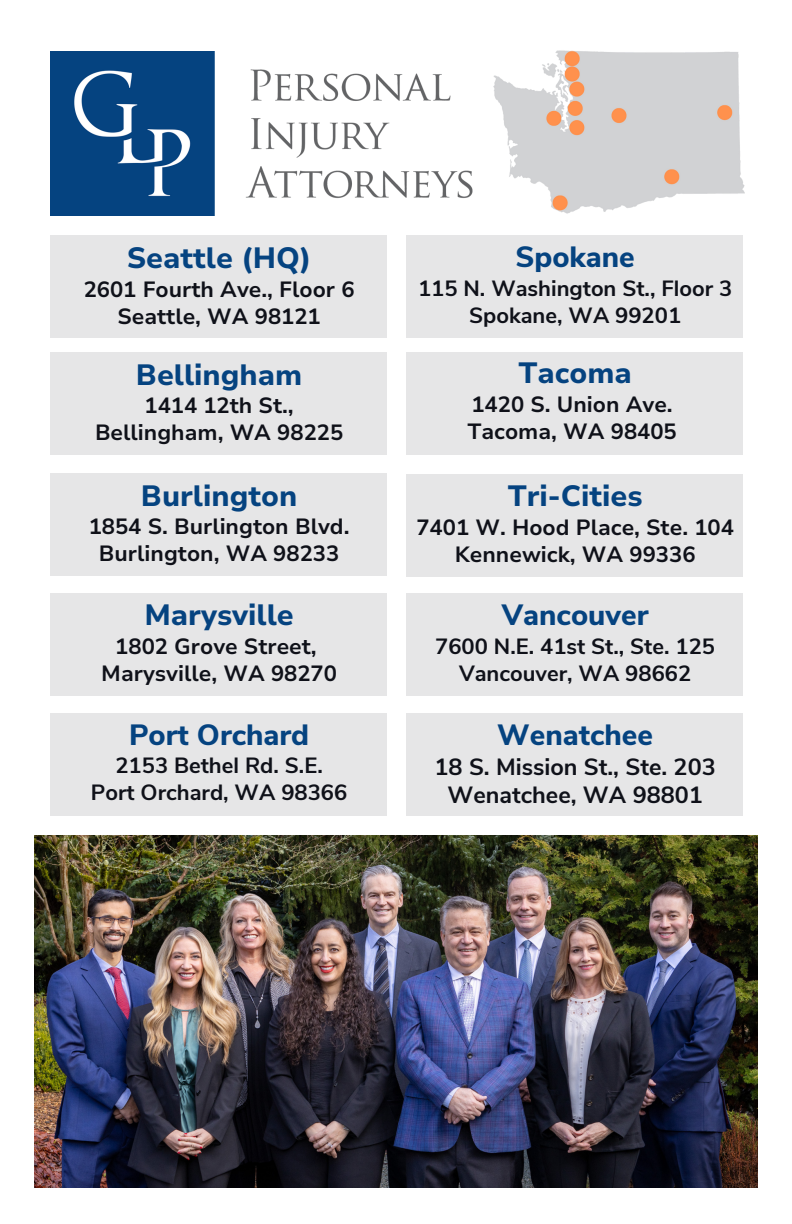
<style>
.page{position:relative;width:792px;height:1224px;background:#fff}
.page>*{position:absolute;margin:0;border:0;box-sizing:border-box;transform-origin:0 0}
.t1{font:800 29.2px "Nunito Sans 10 pt";color:#054380}
.t2{font:800 29.2px "Nunito Sans";color:#054380}
.t3{font:700 23.4px "Nunito Sans";color:#0f1119}
.t4{font:700 22px "Nunito Sans 10 pt";color:#0f1119}
.t5{font:700 22px "Nunito Sans";color:#0f1119}
</style>
<div class="page">
<img style="left:34px;top:835px;width:723px;height:353px">
<img style="left:51px;top:52px;width:443px;height:163px">
<img style="left:494px;top:50px;width:250px;height:164px">
<div style="left:51px;top:235px;width:336px;height:103px;background:#e6e6e7"></div>
<div style="left:51px;top:352px;width:336px;height:103px;background:#e6e6e7"></div>
<div style="left:51px;top:473px;width:336px;height:102px;background:#e6e6e7"></div>
<div style="left:51px;top:594px;width:336px;height:102px;background:#e6e6e7"></div>
<div style="left:51px;top:713px;width:336px;height:103px;background:#e6e6e7"></div>
<div style="left:407px;top:235px;width:336px;height:103px;background:#e6e6e7"></div>
<div style="left:407px;top:352px;width:336px;height:103px;background:#e6e6e7"></div>
<div style="left:407px;top:474px;width:336px;height:103px;background:#e6e6e7"></div>
<div style="left:407px;top:594px;width:336px;height:102px;background:#e6e6e7"></div>
<div style="left:407px;top:713px;width:336px;height:103px;background:#e6e6e7"></div>
<p class="t1" style="left:127px;top:239px;width:186px">Seattle (HQ)</p>
<p class="t4" style="left:84px;top:275px;width:272px">2601 Fourth Ave., Floor 6</p>
<p class="t4" style="left:117px;top:302px;width:205px">Seattle, WA 98121</p>
<p class="t1" style="left:136px;top:355px;width:168px">Bellingham</p>
<p class="t4" style="left:144px;top:391px;width:151px">1414 12th St.,</p>
<p class="t4" style="left:95px;top:418px;width:250px">Bellingham, WA 98225</p>
<p class="t1" style="left:141px;top:476px;width:158px">Burlington</p>
<p class="t4" style="left:89px;top:512px;width:262px">1854 S. Burlington Blvd.</p>
<p class="t4" style="left:99px;top:539px;width:242px">Burlington, WA 98233</p>
<p class="t1" style="left:144px;top:596px;width:151px">Marysville</p>
<p class="t4" style="left:115px;top:632px;width:203px">1802 Grove Street,</p>
<p class="t4" style="left:101px;top:659px;width:237px">Marysville, WA 98270</p>
<p class="t2" style="left:129px;top:715px;width:182px">Port Orchard</p>
<p class="t5" style="left:115px;top:751px;width:209px">2153 Bethel Rd. S.E.</p>
<p class="t5" style="left:91px;top:778px;width:258px">Port Orchard, WA 98366</p>
<p class="t2" style="left:515px;top:238px;width:121px">Spokane</p>
<p class="t5" style="left:418px;top:274px;width:316px">115 N. Washington St., Floor 3</p>
<p class="t5" style="left:469px;top:301px;width:214px">Spokane, WA 99201</p>
<p class="t1" style="left:518px;top:354px;width:115px">Tacoma</p>
<p class="t4" style="left:471px;top:390px;width:203px">1420 S. Union Ave.</p>
<p class="t4" style="left:467px;top:417px;width:211px">Tacoma, WA 98405</p>
<p class="t1" style="left:508px;top:477px;width:136px">Tri-Cities</p>
<p class="t4" style="left:416px;top:512px;width:319px">7401 W. Hood Place, Ste. 104</p>
<p class="t4" style="left:455px;top:539px;width:242px">Kennewick, WA 99336</p>
<p class="t2" style="left:502px;top:596px;width:148px">Vancouver</p>
<p class="t5" style="left:435px;top:632px;width:281px">7600 N.E. 41st St., Ste. 125</p>
<p class="t5" style="left:459px;top:659px;width:234px">Vancouver, WA 98662</p>
<p class="t2" style="left:497px;top:715px;width:157px">Wenatchee</p>
<p class="t3" style="left:435px;top:751px;width:283px">18 S. Mission St., Ste. 203</p>
<p class="t3" style="left:447px;top:780px;width:257px">Wenatchee, WA 98801</p>
</div>
